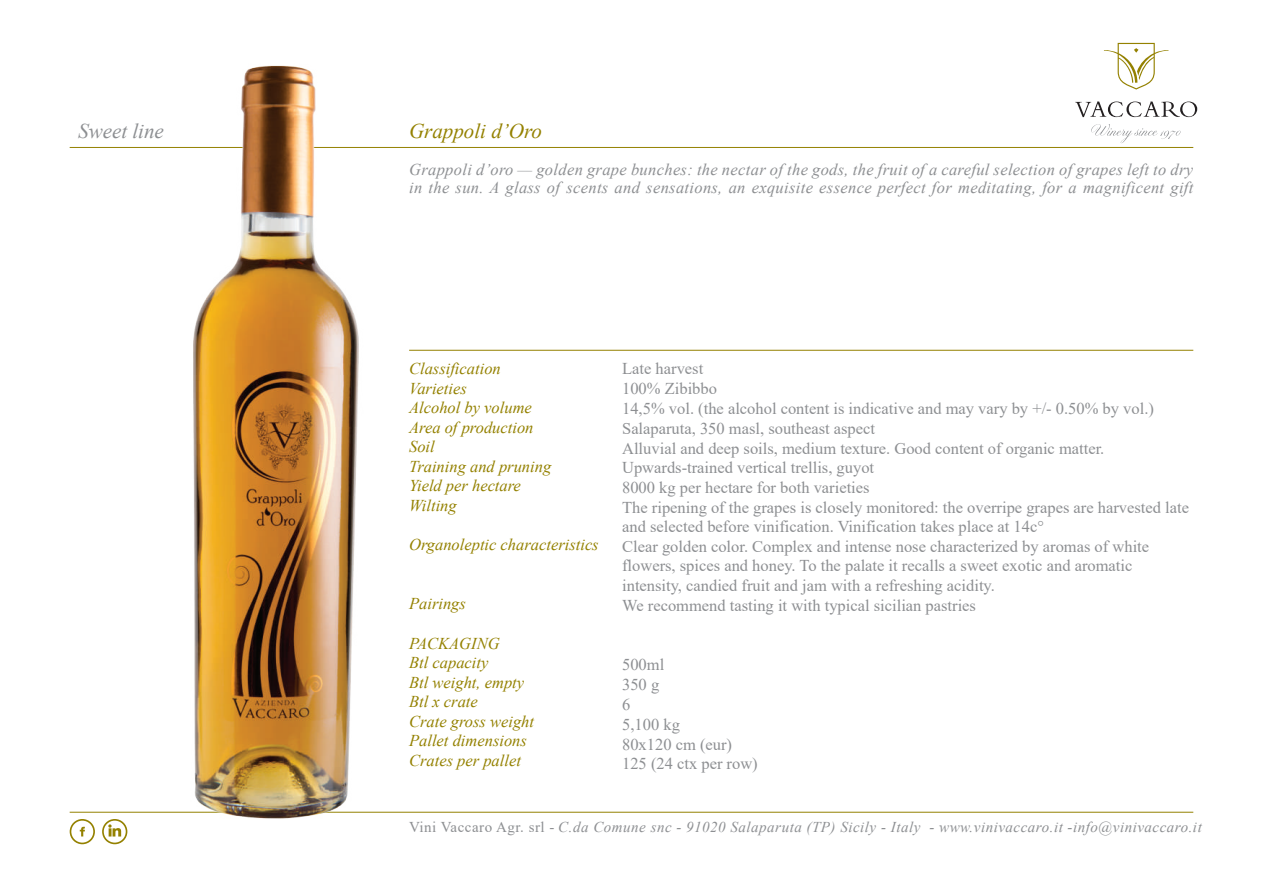
<style>
.page{position:relative;width:1263px;height:893px;background:#fff}
.page>*{position:absolute;margin:0;border:0;box-sizing:border-box;transform-origin:0 0}
.t1{font:italic 21px "Times New Roman";color:#948100}
.t2{font:italic 21px "Times New Roman";color:#8d8f92}
.t3{font:16.5px/19.8px "Times New Roman";color:#8d8f92}
.t4{font:italic 16.5px/19.5px "Times New Roman";color:#948100}
.t5{font:italic 16.5px/18px "Times New Roman";letter-spacing:.02em;color:#8d8f92}
.t6{font:italic 15px "Times New Roman";letter-spacing:.035em;color:#8d8f92}
.s1{font-style:normal}
</style>
<div class="page">
<hr style="left:70px;top:147px;width:1123px;height:1px;background:#948100">
<hr style="left:70px;top:812px;width:1123px;height:1px;background:#948100">
<img style="left:167px;top:65px;width:218px;height:754px">
<svg style="left:70px;top:819px;width:25px;height:25px"></svg>
<svg style="left:102px;top:819px;width:25px;height:25px"></svg>
<hr style="left:409px;top:350px;width:784px;height:1px;background:#948100">
<svg style="left:1075px;top:102px;width:122px;height:15px"></svg>
<svg style="left:1104px;top:43px;width:64px;height:47px"></svg>
<svg style="left:1091px;top:124px;width:89px;height:19px"></svg>
<p class="t2" style="left:78px;top:116px;width:87px">Sweet line</p>
<p class="t1" style="left:409px;top:116px;width:134px">Grappoli d’Oro</p>
<p class="t5" style="left:409px;top:160px;width:786px">Grappoli d’oro — golden grape bunches: the nectar of the gods, the fruit of a careful selection of grapes left to dry in the sun. A glass of scents and sensations, an exquisite essence perfect for meditating, for a magnificent gift</p>
<p class="t4" style="left:409px;top:359px;width:144px">Classification<br>Varieties<br>Alcohol by volume<br>Area of production<br>Soil<br>Training and pruning<br>Yield per hectare<br>Wilting</p>
<p class="t4" style="left:409px;top:535px;width:191px">Organoleptic characteristics</p>
<p class="t4" style="left:409px;top:594px;width:58px">Pairings</p>
<p class="t4" style="left:409px;top:633px;width:126px">PACKAGING<br>Btl capacity<br>Btl weight, empty<br>Btl x crate<br>Crate gross weight<br>Pallet dimensions<br>Crates per pallet</p>
<p class="t3" style="left:622px;top:358px;width:568px">Late harvest<br>100% Zibibbo<br>14,5% vol. (the alcohol content is indicative and may vary by +/- 0.50% by vol.)<br>Salaparuta, 350 masl, southeast aspect<br>Alluvial and deep soils, medium texture. Good content of organic matter.<br>Upwards-trained vertical trellis, guyot<br>8000 kg per hectare for both varieties<br>The ripening of the grapes is closely monitored: the overripe grapes are harvested late and selected before vinification. Vinification takes place at 14c°<br>Clear golden color. Complex and intense nose characterized by aromas of white flowers, spices and honey. To the palate it recalls a sweet exotic and aromatic intensity, candied fruit and jam with a refreshing acidity.<br>We recommend tasting it with typical sicilian pastries</p>
<p class="t3" style="left:622px;top:654px;width:137px">500ml<br>350 g<br>6<br>5,100 kg<br>80x120 cm (eur)<br>125 (24 ctx per row)</p>
<p class="t6" style="left:409px;top:817px;width:794px"><span class="s1">Vini Vaccaro Agr. srl -</span> C.da Comune snc - 91020 Salaparuta (TP) Sicily - Italy - www.vinivaccaro.it -info@vinivaccaro.it</p>
</div>
